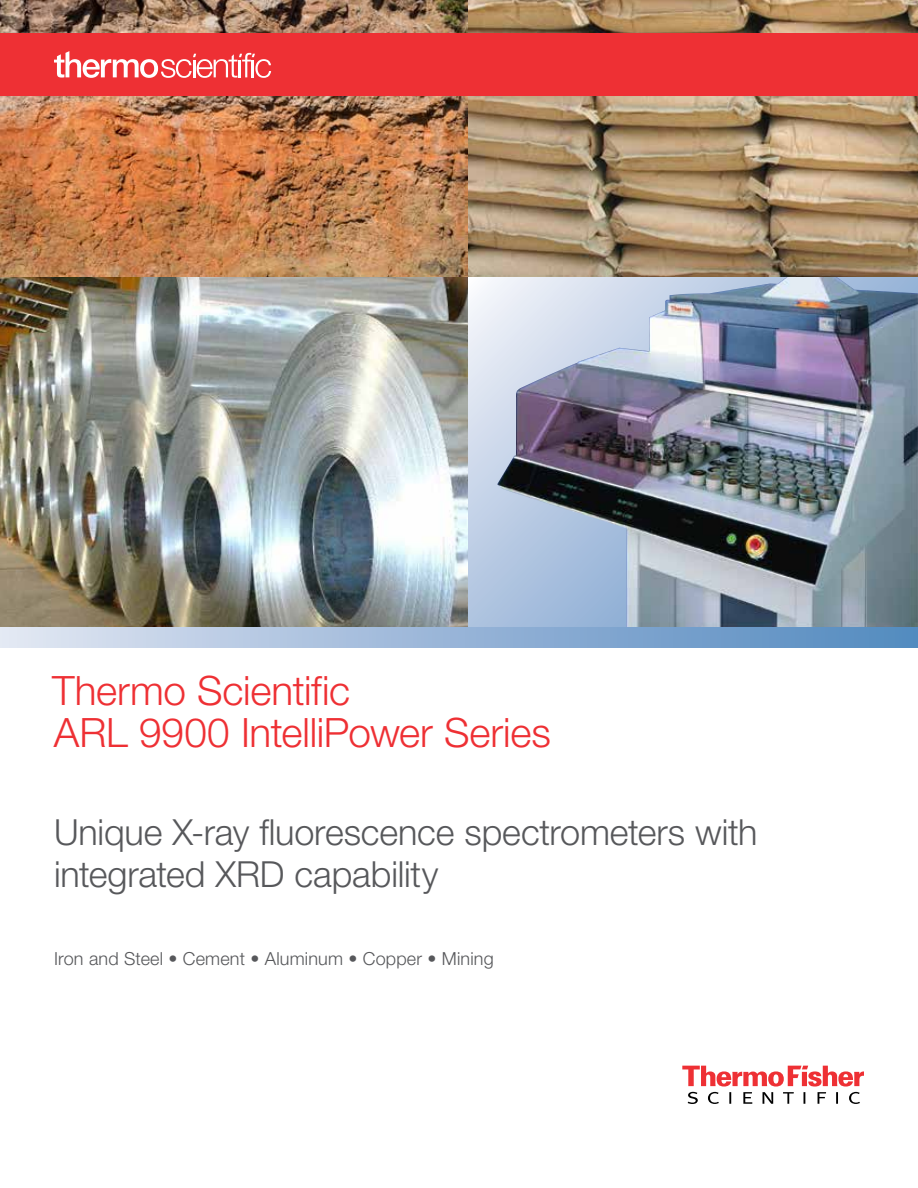
<style>
.page{position:relative;width:918px;height:1188px;background:#fff}
.page>*{position:absolute;margin:0;border:0;box-sizing:border-box;transform-origin:0 0}
.t1{font:300 40.5px/42px "Helvetica Neue LTW1 G";letter-spacing:-.005em;color:#ee3034}
.t2{font:300 36px/42px "Helvetica Neue LTW1 G";letter-spacing:-.005em;color:#57585b}
.t3{font:300 18px "Helvetica Neue LTW1 G";letter-spacing:.01em;color:#57585b}
</style>
<div class="page">
<div style="left:468px;top:276px;width:450px;height:372px;background:linear-gradient(to bottom,#f7f7fb,#a6bddc)"></div>
<img style="left:497px;top:276px;width:421px;height:351px">
<img style="left:0;top:276px;width:468px;height:351px">
<img style="left:0;top:0;width:918px;height:276px">
<div style="left:0;top:627px;width:918px;height:21px;background:linear-gradient(to right,#e0e5f2,#5188be)"></div>
<svg style="left:682px;top:1066px;width:182px;height:38px"></svg>
<div style="left:0;top:33px;width:918px;height:63px;background:#ee3034"></div>
<svg style="left:54px;top:51px;width:217px;height:27px"></svg>
<p class="t1" style="left:52px;top:669px;width:500px">Thermo Scientific<br>ARL 9900 IntelliPower Series</p>
<p class="t2" style="left:54px;top:811px;width:705px">Unique X-ray fluorescence spectrometers with integrated XRD capability</p>
<p class="t3" style="left:54px;top:947px;width:441px">Iron and Steel • Cement • Aluminum • Copper • Mining</p>
</div>
